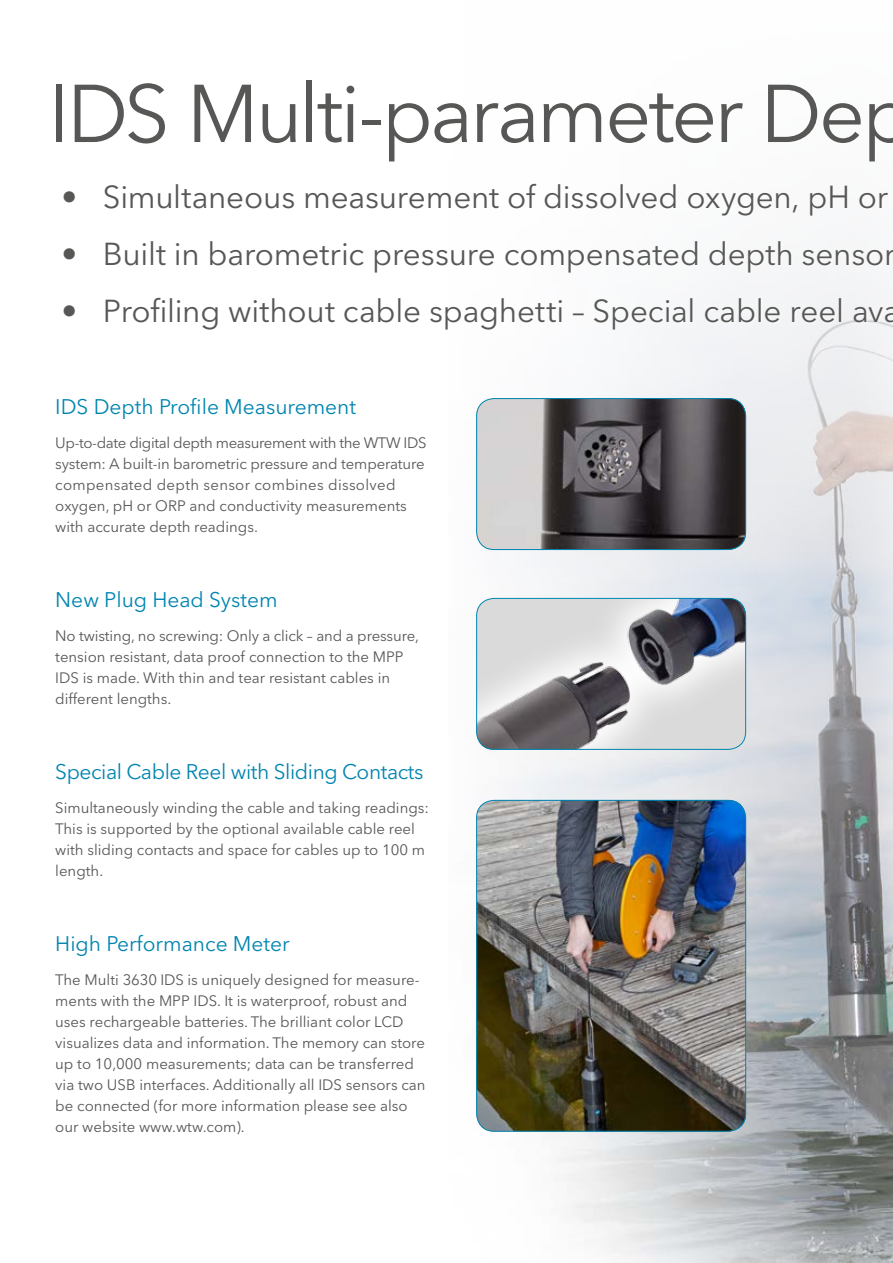
<style>
.page{position:relative;width:893px;height:1263px;background:#fff}
.page>*{position:absolute;margin:0;border:0;box-sizing:border-box;transform-origin:0 0}
.t1{font:81px "Avenir Next LT Pro";letter-spacing:-.04em;color:#575756}
.t2{font:31.5px "Avenir Next LT Pro";letter-spacing:-.005em;color:#575756}
.t3{font:21px "Avenir Next LT Pro";color:#0085b0}
.t4{font:21px "Avenir Next LT Pro";letter-spacing:-.02em;color:#0085b0}
.t5{font:15px/21px "Avenir Next LT Pro";color:#575756}
</style>
<div class="page">
<div style="left:448px;top:0;width:445px;height:1263px;background:#fff;opacity:.75"></div>
<img style="left:476px;top:398px;width:270px;height:152px">
<div style="left:476px;top:398px;width:270px;height:152px;border:1px solid #0085b0;border-radius:18px"></div>
<img style="left:476px;top:598px;width:270px;height:152px">
<div style="left:476px;top:598px;width:270px;height:152px;border:1px solid #0085b0;border-radius:18px"></div>
<img style="left:476px;top:800px;width:270px;height:331px">
<div style="left:476px;top:800px;width:270px;height:331px;border:1px solid #0085b0;border-radius:18px"></div>
<div style="left:55px;top:79px;width:838px;height:253px;background:#fff"></div>
<h1 class="t1" style="left:49px;top:65px;width:866px">IDS Multi-parameter Dep</h1>
<h2 class="t2" style="left:62px;top:178px;width:828px">• Simultaneous measurement of dissolved oxygen, pH or</h2>
<h2 class="t2" style="left:62px;top:235px;width:835px">• Built in barometric pressure compensated depth sensor</h2>
<h2 class="t2" style="left:62px;top:292px;width:840px">• Profiling without cable spaghetti – Special cable reel ava</h2>
<h3 class="t3" style="left:55px;top:394px;width:302px">IDS Depth Profile Measurement</h3>
<p class="t5" style="left:55px;top:432px;width:373px">Up-to-date digital depth measurement with the WTW IDS system: A built-in barometric pressure and temperature compensated depth sensor combines dissolved oxygen, pH or ORP and conductivity measurements with accurate depth readings.</p>
<h3 class="t3" style="left:55px;top:587px;width:224px">New Plug Head System</h3>
<p class="t5" style="left:55px;top:625px;width:365px">No twisting, no screwing: Only a click – and a pressure, tension resistant, data proof connection to the MPP IDS is made. With thin and tear resistant cables in different lengths.</p>
<h3 class="t4" style="left:55px;top:759px;width:370px">Special Cable Reel with Sliding Contacts</h3>
<p class="t5" style="left:55px;top:797px;width:375px">Simultaneously winding the cable and taking readings:<br>This is supported by the optional available cable reel with sliding contacts and space for cables up to 100 m length.</p>
<h3 class="t3" style="left:55px;top:931px;width:236px">High Performance Meter</h3>
<p class="t5" style="left:55px;top:969px;width:372px">The Multi 3630 IDS is uniquely designed for measure&shy;ments with the MPP IDS. It is waterproof, robust and uses rechargeable batteries. The brilliant color LCD visualizes data and information. The memory can store up to 10,000 measurements; data can be transferred via two USB interfaces. Additionally all IDS sensors can be connected (for more information please see also our website www.wtw.com).</p>
</div>
